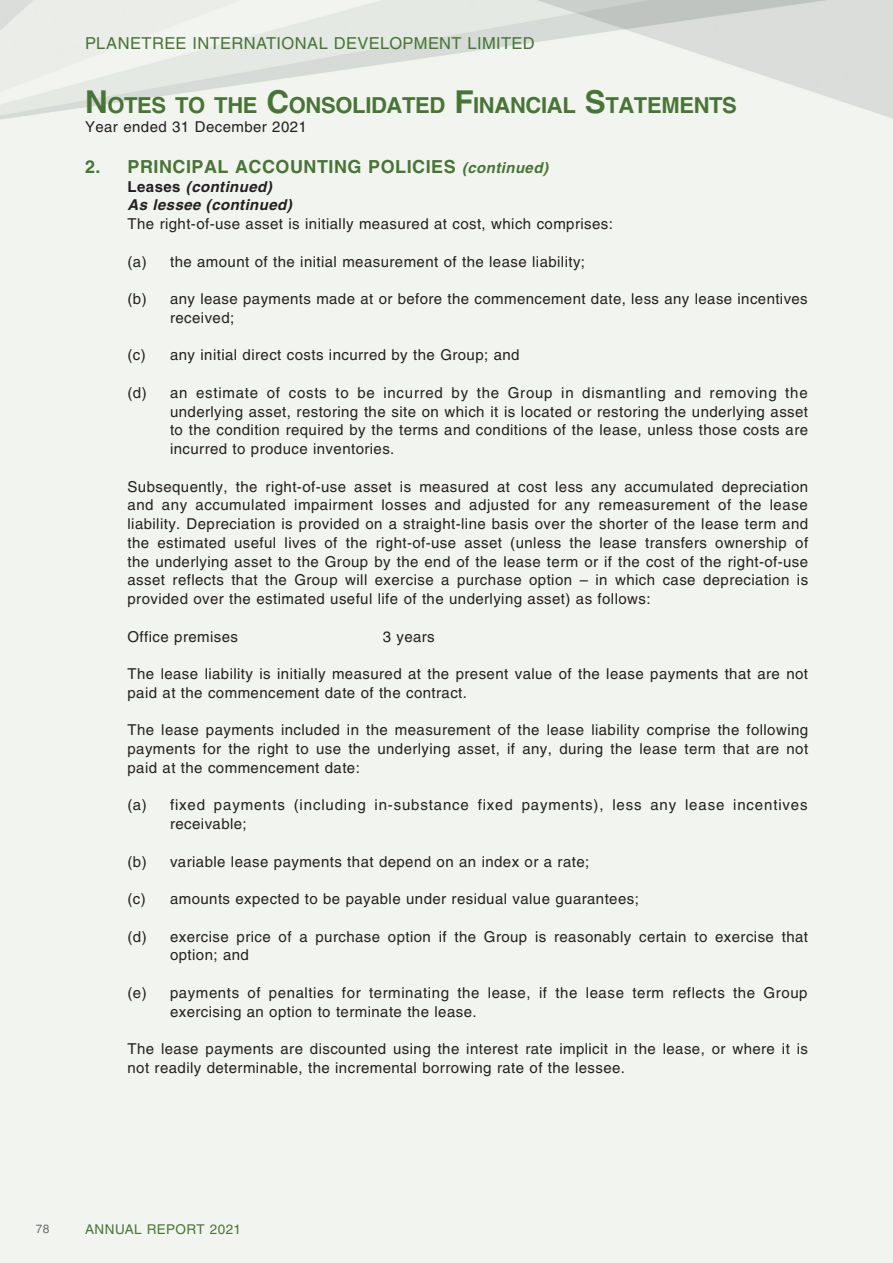
<style>
.page{position:relative;width:893px;height:1263px;background:#f2f5ef}
.page>*{position:absolute;margin:0;border:0;box-sizing:border-box;transform-origin:0 0}
.t1{font:700 22.05px "Helvetica";letter-spacing:-.015em;color:#487536}
.t2{font:700 18px "Helvetica";letter-spacing:.03em;color:#487536}
.t3{font:16.5px "Helvetica";letter-spacing:.025em;color:#487536}
.t4{font:15px/18.8px "Helvetica";letter-spacing:.03em;color:#231f20}
.t5{font:15px/18.8px "Helvetica";letter-spacing:.055em;color:#231f20}
.t6{font:italic 700 15px/18.8px "Helvetica";letter-spacing:.03em;color:#231f20}
.t7{font:13.5px "Helvetica";letter-spacing:.035em;color:#487536}
.t8{font:12px "Helvetica";color:#6c6d70}
.s1{font-size:31.5px}
.s2{font-style:italic;font-size:15px}
.s3{font-style:normal}
</style>
<div class="page">
<p class="t3" style="left:85px;top:33px;width:451px">PLANETREE INTERNATIONAL DEVELOPMENT LIMITED</p>
<h1 class="t1" style="left:85px;top:92px;width:653px"><span class="s1">N</span>OTES TO THE <span class="s1">C</span>ONSOLIDATED <span class="s1">F</span>INANCIAL <span class="s1">S</span>TATEMENTS</h1>
<p class="t4" style="left:85px;top:117px;width:223px">Year ended 31 December 2021</p>
<p class="t2" style="left:85px;top:155px;width:464px">2. PRINCIPAL ACCOUNTING POLICIES <span class="s2">(continued)</span></p>
<p class="t6" style="left:128px;top:177px;width:166px"><span class="s3">Leases</span> (continued)<br>As lessee (continued)</p>
<p class="t4" style="left:128px;top:214px;width:487px">The right-of-use asset is initially measured at cost, which comprises:</p>
<p class="t4" style="left:128px;top:252px;width:459px">(a) the amount of the initial measurement of the lease liability;</p>
<p class="t4" style="left:170px;top:289px;width:639px;text-indent:-43px">(b) any lease payments made at or before the commencement date, less any lease incentives received;</p>
<p class="t4" style="left:128px;top:346px;width:394px">(c) any initial direct costs incurred by the Group; and</p>
<p class="t4" style="left:170px;top:383px;width:640px;text-align:justify;text-indent:-43px">(d) an estimate of costs to be incurred by the Group in dismantling and removing the underlying asset, restoring the site on which it is located or restoring the underlying asset to the condition required by the terms and conditions of the lease, unless those costs are incurred to produce inventories.</p>
<p class="t4" style="left:128px;top:477px;width:682px;text-align:justify">Subsequently, the right-of-use asset is measured at cost less any accumulated depreciation and any accumulated impairment losses and adjusted for any remeasurement of the lease liability. Depreciation is provided on a straight-line basis over the shorter of the lease term and the estimated useful lives of the right-of-use asset (unless the lease transfers ownership of the underlying asset to the Group by the end of the lease term or if the cost of the right-of-use asset reflects that the Group will exercise a purchase option – in which case depreciation is provided over the estimated useful life of the underlying asset) as follows:</p>
<p class="t4" style="left:128px;top:627px;width:112px">Office premises</p>
<p class="t4" style="left:383px;top:627px;width:54px">3 years</p>
<p class="t4" style="left:128px;top:664px;width:682px">The lease liability is initially measured at the present value of the lease payments that are not paid at the commencement date of the contract.</p>
<p class="t4" style="left:128px;top:721px;width:682px;text-align:justify">The lease payments included in the measurement of the lease liability comprise the following payments for the right to use the underlying asset, if any, during the lease term that are not paid at the commencement date:</p>
<p class="t5" style="left:170px;top:796px;width:639px;text-indent:-43px">(a) fixed payments (including in-substance fixed payments), less any lease incentives receivable;</p>
<p class="t4" style="left:128px;top:852px;width:463px">(b) variable lease payments that depend on an index or a rate;</p>
<p class="t4" style="left:128px;top:889px;width:513px">(c) amounts expected to be payable under residual value guarantees;</p>
<p class="t4" style="left:170px;top:927px;width:639px;text-indent:-43px">(d) exercise price of a purchase option if the Group is reasonably certain to exercise that option; and</p>
<p class="t4" style="left:170px;top:983px;width:639px;text-indent:-43px">(e) payments of penalties for terminating the lease, if the lease term reflects the Group exercising an option to terminate the lease.</p>
<p class="t4" style="left:128px;top:1039px;width:682px">The lease payments are discounted using the interest rate implicit in the lease, or where it is not readily determinable, the incremental borrowing rate of the lessee.</p>
<p class="t8" style="left:36px;top:1222px;width:15px">78</p>
<p class="t7" style="left:85px;top:1221px;width:157px">ANNUAL REPORT 2021</p>
</div>
